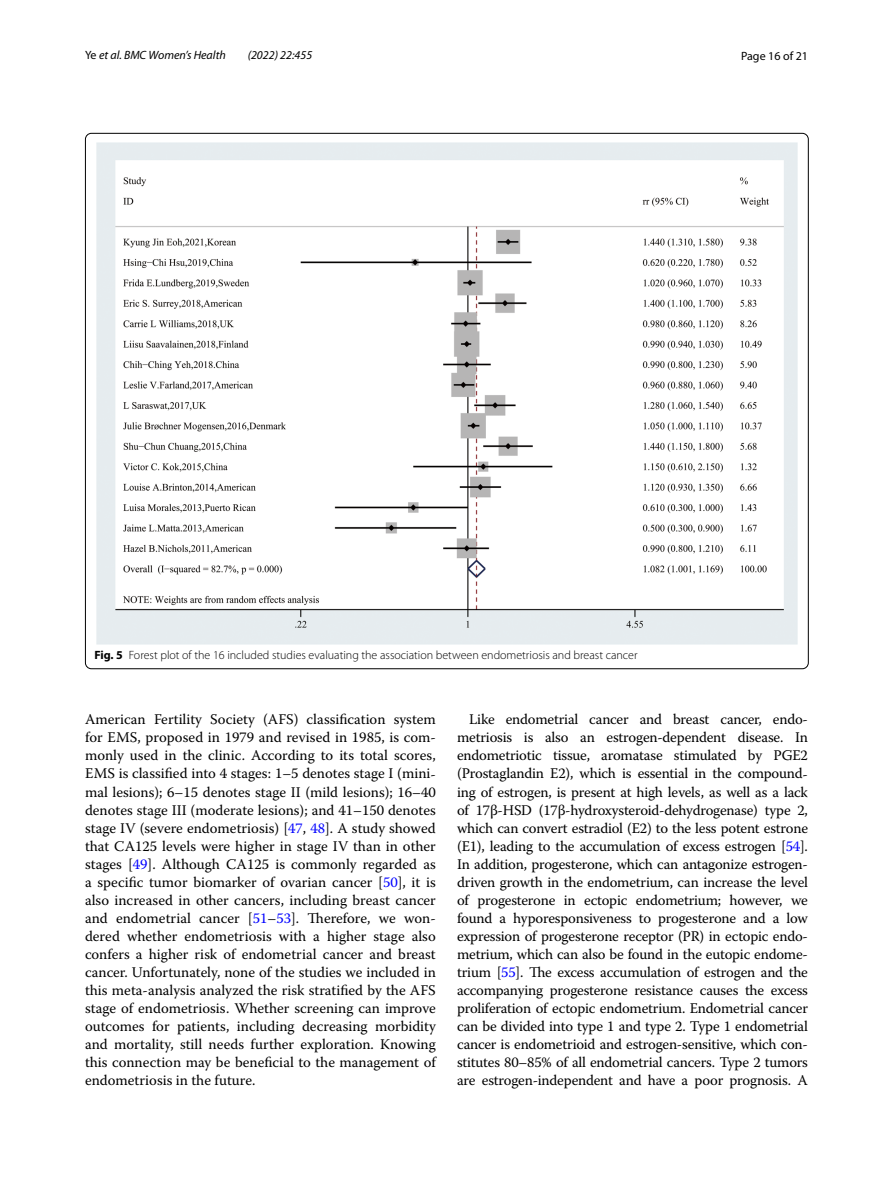
<style>
.page{position:relative;width:893px;height:1187px;background:#fff}
.page>*{position:absolute;margin:0;border:0;box-sizing:border-box;transform-origin:0 0}
.t1{font:14.7px/18px "Warnock Pro";letter-spacing:-.005em;color:#000;text-align:justify}
.t2{font:300 12px "Myriad Pro";color:#000}
.t3{font:italic 12px "Myriad Pro";color:#000}
.t4{font:12px "Myriad Pro";color:#000}
.s1{font-style:normal}
.s2{font-weight:700}
.s3{color:#00f}
</style>
<div class="page">
<img style="left:97px;top:142px;width:700px;height:502px">
<p class="t3" style="left:85px;top:48px;width:142px"><span class="s1">Ye</span> et al. BMC Women’s Health</p>
<p class="t3" style="left:248px;top:48px;width:66px">(2022) 22:455</p>
<p class="t4" style="left:741px;top:48px;width:68px">Page 16 of 21</p>
<p class="t2" style="left:94px;top:648px;width:545px"><span class="s2">Fig. 5</span> Forest plot of the 16 included studies evaluating the association between endometriosis and breast cancer</p>
<p class="t1" style="left:85px;top:710px;width:352px">American Fertility Society (AFS) classification system for EMS, proposed in 1979 and revised in 1985, is com&shy;monly used in the clinic. According to its total scores, EMS is classified into 4 stages: 1–5 denotes stage I (mini&shy;mal lesions); 6–15 denotes stage II (mild lesions); 16–40 denotes stage III (moderate lesions); and 41–150 denotes stage IV (severe endometriosis) [<span class="s3">47</span>, <span class="s3">48</span>]. A study showed that CA125 levels were higher in stage IV than in other stages [<span class="s3">49</span>]. Although CA125 is commonly regarded as a specific tumor biomarker of ovarian cancer [<span class="s3">50</span>], it is also increased in other cancers, including breast cancer and endometrial cancer [<span class="s3">51</span>–<span class="s3">53</span>]. Therefore, we won&shy;dered whether endometriosis with a higher stage also confers a higher risk of endometrial cancer and breast cancer. Unfortunately, none of the studies we included in this meta-analysis analyzed the risk stratified by the AFS stage of endometriosis. Whether screening can improve outcomes for patients, including decreasing morbidity and mortality, still needs further exploration. Knowing this connection may be beneficial to the management of endometriosis in the future.</p>
<p class="t1" style="left:457px;top:710px;width:352px;text-indent:12px">Like endometrial cancer and breast cancer, endo&shy;metriosis is also an estrogen-dependent disease. In endometriotic tissue, aromatase stimulated by PGE2 (Prostaglandin E2), which is essential in the compound&shy;ing of estrogen, is present at high levels, as well as a lack of 17β-HSD (17β-hydroxysteroid-dehydrogenase) type 2, which can convert estradiol (E2) to the less potent estrone (E1), leading to the accumulation of excess estrogen [<span class="s3">54</span>].<br>In addition, progesterone, which can antagonize estrogen&shy;driven growth in the endometrium, can increase the level of progesterone in ectopic endometrium; however, we found a hyporesponsiveness to progesterone and a low expression of progesterone receptor (PR) in ectopic endo&shy;metrium, which can also be found in the eutopic endome&shy;trium [<span class="s3">55</span>]. The excess accumulation of estrogen and the accompanying progesterone resistance causes the excess proliferation of ectopic endometrium. Endometrial cancer can be divided into type 1 and type 2. Type 1 endometrial cancer is endometrioid and estrogen-sensitive, which con&shy;stitutes 80–85% of all endometrial cancers. Type 2 tumors are estrogen-independent and have a poor prognosis. A</p>
</div>
